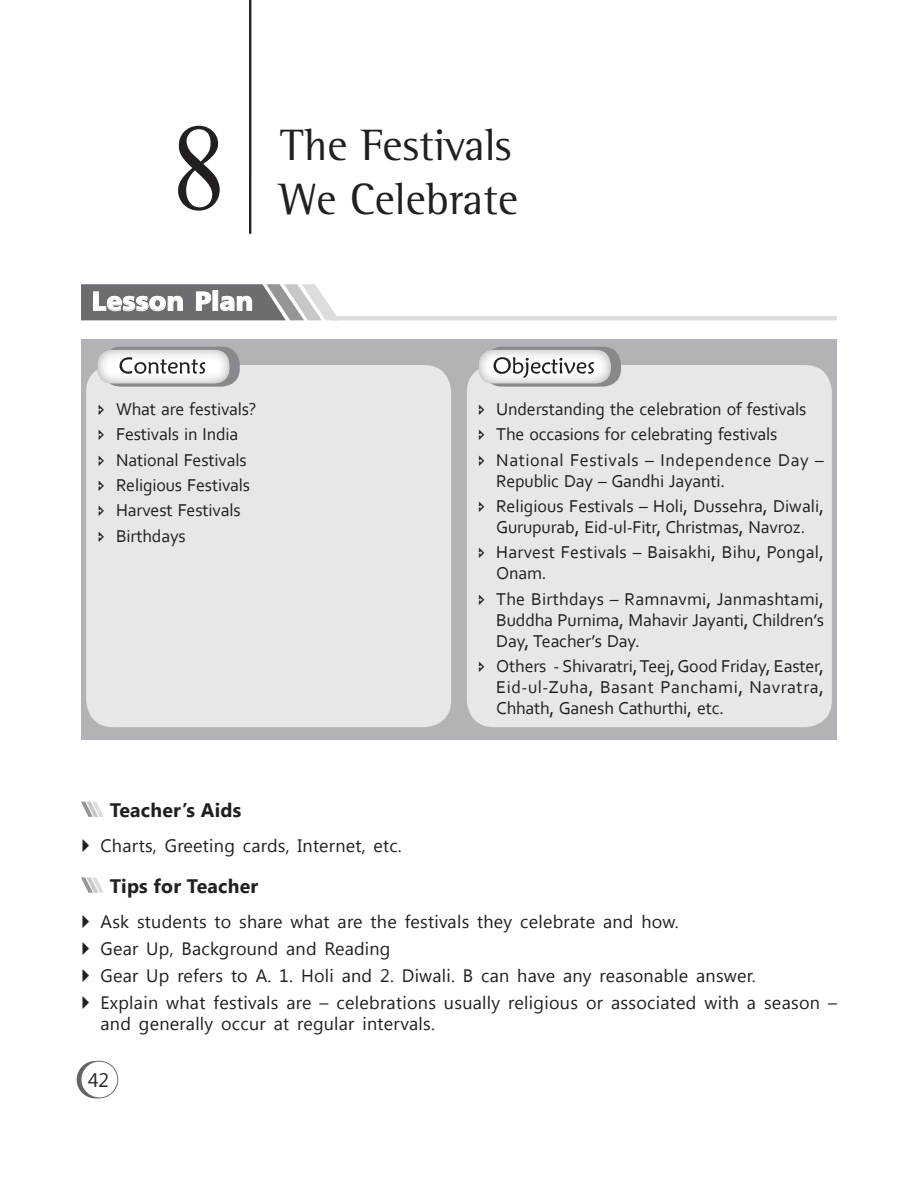
<style>
.page{position:relative;width:918px;height:1188px;background:#fff}
.page>*{position:absolute;margin:0;border:0;box-sizing:border-box;transform-origin:0 0}
.t1{font:149.1px "Shonar Bangla";color:#231f20;scale:.88 1}
.Chapter_Head{font:45px "Rotis Semi Serif";color:#231f20}
.t2{font:26.55px "Humanist 777 BT Black B";color:#fff}
.Heading{font:700 19.5px "Segoe UI";letter-spacing:.01em;color:#231f20}
.t3{font:19.5px "Segoe UI";color:#231f20}
.t4{font:18px/21px "Corbel";letter-spacing:-.01em;color:#231f20;text-align:justify}
.t5{font:18px/21px "Segoe UI";letter-spacing:.015em;color:#231f20}
.t6{font:18px/21px "Corbel";letter-spacing:.03em;color:#231f20}
.t7{font:18px/21px "Corbel";letter-spacing:.01em;color:#231f20}
</style>
<div class="page">
<div style="left:77px;top:1061px;width:37px;height:37px;background:#636366;border-radius:50%"></div>
<div style="left:81px;top:1061px;width:37px;height:37px;background:#fff;border-radius:50%"></div>
<div style="left:81px;top:1061px;width:37px;height:37px;border:1px solid #6c6d70;border-radius:50%"></div>
<svg style="left:81px;top:802px;width:23px;height:15px"></svg>
<svg style="left:81px;top:877px;width:23px;height:16px"></svg>
<hr style="left:249px;top:0;width:2px;height:234px;background:#231f20">
<div style="left:81px;top:339px;width:756px;height:401px;background:#b2b3b7"></div>
<svg style="left:81px;top:284px;width:256px;height:36px;background:#919294"></svg>
<hr style="left:332px;top:316px;width:505px;height:4px;background:#dcdddf">
<div style="left:86px;top:365px;width:365px;height:362px;background:#e6e7e9;border-radius:27px"></div>
<div style="left:467px;top:365px;width:365px;height:362px;background:#e6e7e9;border-radius:27px"></div>
<div style="left:103px;top:347px;width:137px;height:40px;background:#87898c;border-radius:18px"></div>
<div style="left:484px;top:347px;width:137px;height:40px;background:#87898c;border-radius:18px"></div>
<div style="left:94px;top:348px;width:144px;height:36px;background:#231f20;opacity:.45"></div>
<div style="left:476px;top:348px;width:151px;height:36px;background:#231f20;opacity:.45"></div>
<p class="t1" style="left:171px;top:89px;width:64px">8</p>
<p class="Chapter_Head" style="left:280px;top:119px;width:233px">The Festivals</p>
<p class="Chapter_Head" style="left:280px;top:173px;width:240px">We Celebrate</p>
<p class="t2" style="left:92px;top:284px;width:163px">Lesson Plan</p>
<p class="t4" style="left:116px;top:398px;width:142px">What are festivals?</p>
<p class="t4" style="left:116px;top:424px;width:124px">Festivals in India</p>
<p class="t4" style="left:116px;top:449px;width:132px">National Festivals</p>
<p class="t4" style="left:116px;top:474px;width:135px">Religious Festivals</p>
<p class="t4" style="left:116px;top:500px;width:126px">Harvest Festivals</p>
<p class="t4" style="left:116px;top:525px;width:71px">Birthdays</p>
<p class="t4" style="left:496px;top:398px;width:312px">Understanding the celebration of festivals</p>
<p class="t4" style="left:496px;top:424px;width:283px">The occasions for celebrating festivals</p>
<p class="t6" style="left:496px;top:449px;width:329px">National Festivals – Independence Day –<br>Republic Day – Gandhi Jayanti.</p>
<p class="t4" style="left:496px;top:495px;width:329px">Religious Festivals – Holi, Dussehra, Diwali,<br>Gurupurab, Eid-ul-Fitr, Christmas, Navroz.</p>
<p class="t7" style="left:496px;top:542px;width:329px">Harvest Festivals – Baisakhi, Bihu, Pongal,<br>Onam.</p>
<p class="t4" style="left:496px;top:588px;width:329px">The Birthdays – Ramnavmi, Janmashtami, Buddha Purnima, Mahavir Jayanti, Children’s Day, Teacher’s Day.</p>
<p class="t4" style="left:496px;top:655px;width:329px">Others - Shivaratri, Teej, Good Friday, Easter, Eid-ul-Zuha, Basant Panchami, Navratra, Chhath, Ganesh Cathurthi, etc.</p>
<p class="Heading" style="left:110px;top:796px;width:133px">Teacher’s Aids</p>
<p class="t5" style="left:100px;top:835px;width:303px">Charts, Greeting cards, Internet, etc.</p>
<p class="Heading" style="left:110px;top:872px;width:150px">Tips for Teacher</p>
<p class="t5" style="left:100px;top:911px;width:580px">Ask students to share what are the festivals they celebrate and how.</p>
<p class="t5" style="left:100px;top:938px;width:292px">Gear Up, Background and Reading</p>
<p class="t5" style="left:100px;top:965px;width:657px">Gear Up refers to A. 1. Holi and 2. Diwali. B can have any reasonable answer.</p>
<p class="t5" style="left:100px;top:992px;width:738px">Explain what festivals are – celebrations usually religious or associated with a season – and generally occur at regular intervals.</p>
<p class="t3" style="left:88px;top:1066px;width:23px">42</p>
</div>
